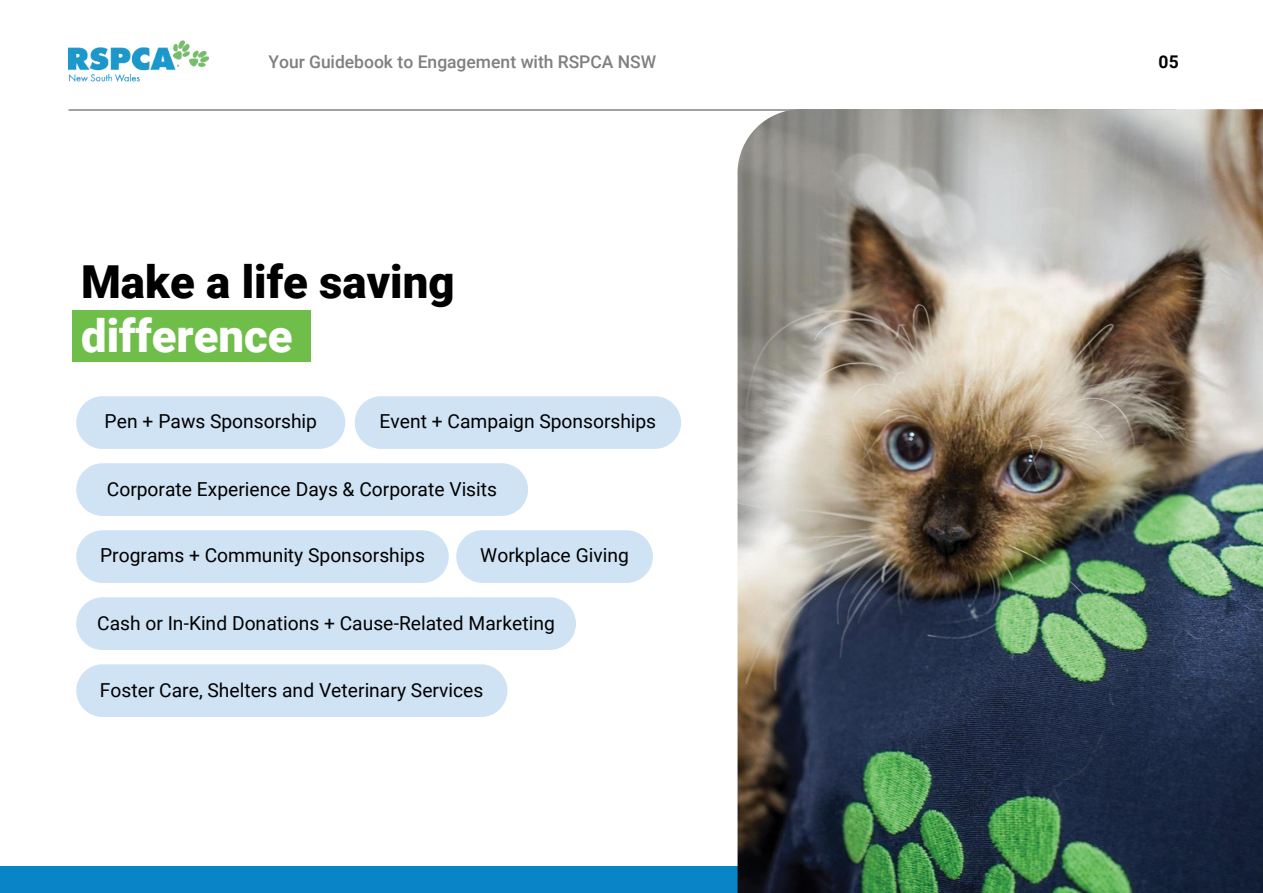
<style>
.page{position:relative;width:1263px;height:893px;background:#fff}
.page>*{position:absolute;margin:0;border:0;box-sizing:border-box;transform-origin:0 0}
.t1{font:900 45.45px "Roboto";color:#000}
.t2{font:900 45.45px "Roboto";color:#fff}
.t3{font:19.2px "Roboto";color:#000}
.t4{font:500 17.55px "Roboto";color:#807f82}
.t5{font:700 17.55px "Roboto";color:#000}
</style>
<div class="page">
<hr style="left:68px;top:109px;width:1107px;height:2px;background:#595a5a">
<div style="left:72px;top:310px;width:239px;height:52px;background:#70be4a"></div>
<div style="left:76px;top:396px;width:269px;height:53px;background:#cfe3f5;border-radius:26px"></div>
<div style="left:76px;top:463px;width:452px;height:53px;background:#cfe3f5;border-radius:26px"></div>
<div style="left:456px;top:530px;width:197px;height:53px;background:#cfe3f5;border-radius:26px"></div>
<div style="left:355px;top:396px;width:326px;height:53px;background:#cfe3f5;border-radius:26px"></div>
<div style="left:76px;top:530px;width:373px;height:53px;background:#cfe3f5;border-radius:26px"></div>
<div style="left:76px;top:597px;width:500px;height:53px;background:#cfe3f5;border-radius:26px"></div>
<div style="left:76px;top:664px;width:431px;height:53px;background:#cfe3f5;border-radius:26px"></div>
<div style="left:0;top:866px;width:1263px;height:27px;background:#0984c6"></div>
<img style="left:68px;top:41px;width:140px;height:41px">
<img style="left:737px;top:109px;width:526px;height:784px">
<p class="t4" style="left:269px;top:55px;width:389px">Your Guidebook to Engagement with RSPCA NSW</p>
<p class="t5" style="left:1158px;top:55px;width:22px">05</p>
<h1 class="t1" style="left:81px;top:264px;width:375px">Make a life saving</h1>
<h1 class="t2" style="left:81px;top:318px;width:213px">difference</h1>
<p class="t3" style="left:105px;top:412px;width:214px">Pen + Paws Sponsorship</p>
<p class="t3" style="left:379px;top:412px;width:278px">Event + Campaign Sponsorships</p>
<p class="t3" style="left:107px;top:480px;width:392px">Corporate Experience Days &amp; Corporate Visits</p>
<p class="t3" style="left:100px;top:546px;width:326px">Programs + Community Sponsorships</p>
<p class="t3" style="left:480px;top:546px;width:150px">Workplace Giving</p>
<p class="t3" style="left:97px;top:614px;width:459px">Cash or In-Kind Donations + Cause-Related Marketing</p>
<p class="t3" style="left:100px;top:681px;width:385px">Foster Care, Shelters and Veterinary Services</p>
</div>
